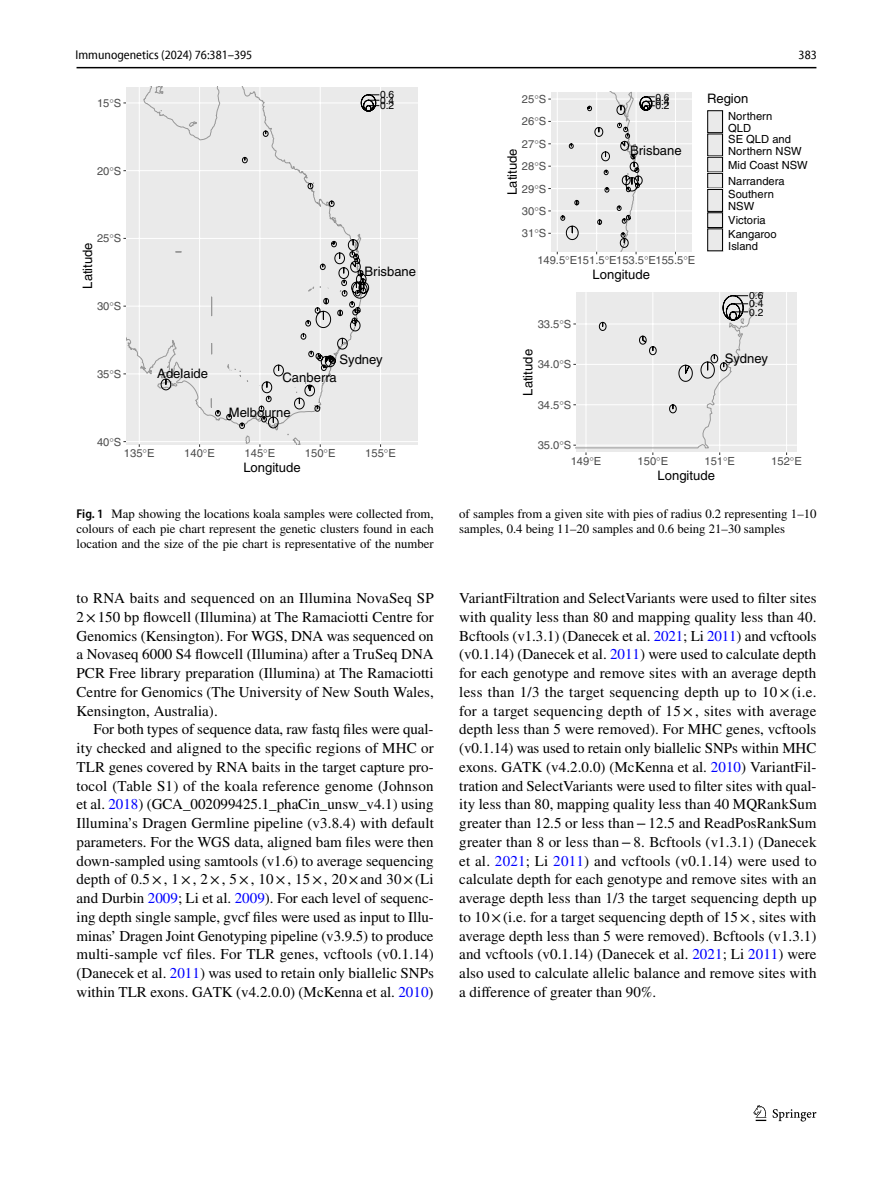
<style>
.page{position:relative;width:893px;height:1187px;background:#fff}
.page>*{position:absolute;margin:0;border:0;box-sizing:border-box;transform-origin:0 0}
.t1{font:15px/18.8px "STIX";letter-spacing:.005em;color:#000;text-align:justify}
.t2{font:13.05px "Helvetica";color:#000}
.t3{font:12.75px/15px "STIX";color:#000;text-align:justify}
.t4{font:semi-condensed 12.75px "Myriad Pro Unic";color:#000}
.t5{font:11.25px "Helvetica";color:#4d4d4d}
.t6{font:11.25px/11.7px "Helvetica";color:#000}
.t7{font:10.2px "Helvetica";color:#000}
.s1{font-family:"Myriad Pro";font-weight:600;font-stretch:semi-condensed}
.s2{color:#00f}
</style>
<div class="page">
<hr style="left:77px;top:67px;width:739px;height:1px;background:#000">
<svg style="left:753px;top:1105px;width:13px;height:15px"></svg>
<svg style="left:773px;top:1109px;width:43px;height:12px"></svg>
<div style="left:365px;top:87px;width:53px;height:357px;background:#eaeaea"></div>
<svg style="left:126px;top:87px;width:239px;height:357px;background:#e9e9e9"></svg>
<svg style="left:160px;top:94px;width:217px;height:335px;background:#e3e3e3"></svg>
<svg style="left:368px;top:94px;width:11px;height:12px"></svg>
<div style="left:707px;top:110px;width:16px;height:23px;background:#eaeaea"></div>
<div style="left:707px;top:110px;width:16px;height:23px;border:1px solid #000"></div>
<div style="left:707px;top:133px;width:16px;height:23px;background:#eaeaea"></div>
<div style="left:707px;top:133px;width:16px;height:23px;border:1px solid #000"></div>
<div style="left:707px;top:156px;width:16px;height:17px;background:#eaeaea"></div>
<div style="left:707px;top:157px;width:16px;height:15px;border:1px solid #000"></div>
<div style="left:707px;top:173px;width:16px;height:16px;background:#eaeaea"></div>
<div style="left:707px;top:173px;width:16px;height:16px;border:1px solid #000"></div>
<div style="left:707px;top:189px;width:16px;height:23px;background:#eaeaea"></div>
<div style="left:707px;top:189px;width:16px;height:23px;border:1px solid #000"></div>
<div style="left:707px;top:212px;width:16px;height:16px;background:#eaeaea"></div>
<div style="left:707px;top:212px;width:16px;height:16px;border:1px solid #000"></div>
<div style="left:707px;top:228px;width:16px;height:23px;background:#eaeaea"></div>
<div style="left:707px;top:228px;width:16px;height:23px;border:1px solid #000"></div>
<svg style="left:199px;top:444px;width:8px;height:3px"></svg>
<svg style="left:259px;top:444px;width:8px;height:3px"></svg>
<svg style="left:380px;top:444px;width:8px;height:3px"></svg>
<svg style="left:548px;top:92px;width:144px;height:163px;background:#e3e3e3"></svg>
<svg style="left:573px;top:292px;width:224px;height:163px;background:#e7e7e7"></svg>
<p class="t4" style="left:76px;top:50px;width:178px">Immunogenetics (2024) 76:381–395</p>
<p class="t4" style="left:799px;top:50px;width:20px">383</p>
<p class="t5" style="left:97px;top:96px;width:26px">15 S</p>
<p class="t5" style="left:97px;top:164px;width:26px">20 S</p>
<p class="t5" style="left:97px;top:232px;width:26px">25 S</p>
<p class="t2" style="left:80px;top:289px;width:48px;rotate:-90deg">Latitude</p>
<p class="t5" style="left:97px;top:299px;width:26px">30 S</p>
<p class="t5" style="left:97px;top:367px;width:26px">35 S</p>
<p class="t5" style="left:97px;top:435px;width:26px">40 S</p>
<p class="t7" style="left:380px;top:89px;width:16px">0.6</p>
<p class="t7" style="left:380px;top:94px;width:16px">0.4</p>
<p class="t7" style="left:380px;top:100px;width:16px">0.2</p>
<p class="t2" style="left:364px;top:264px;width:53px">Brisbane</p>
<p class="t2" style="left:157px;top:365px;width:52px">Adelaide</p>
<p class="t2" style="left:339px;top:352px;width:45px">Sydney</p>
<p class="t2" style="left:283px;top:370px;width:56px">Canberra</p>
<p class="t2" style="left:229px;top:404px;width:63px">Melbourne</p>
<p class="t5" style="left:124px;top:446px;width:32px">135 E</p>
<p class="t5" style="left:184px;top:446px;width:32px">140 E</p>
<p class="t5" style="left:245px;top:446px;width:32px">145 E</p>
<p class="t5" style="left:305px;top:446px;width:32px">150 E</p>
<p class="t5" style="left:365px;top:446px;width:32px">155 E</p>
<p class="t2" style="left:243px;top:460px;width:59px">Longitude</p>
<p class="t5" style="left:522px;top:93px;width:26px">25 S</p>
<p class="t5" style="left:522px;top:115px;width:26px">26 S</p>
<p class="t5" style="left:522px;top:137px;width:26px">27 S</p>
<p class="t2" style="left:505px;top:195px;width:48px;rotate:-90deg">Latitude</p>
<p class="t5" style="left:522px;top:160px;width:26px">28 S</p>
<p class="t5" style="left:522px;top:182px;width:26px">29 S</p>
<p class="t5" style="left:522px;top:204px;width:26px">30 S</p>
<p class="t5" style="left:522px;top:227px;width:26px">31 S</p>
<p class="t7" style="left:655px;top:91px;width:16px">0.6</p>
<p class="t7" style="left:655px;top:95px;width:16px">0.4</p>
<p class="t7" style="left:655px;top:100px;width:16px">0.2</p>
<p class="t2" style="left:630px;top:143px;width:53px">Brisbane</p>
<p class="t5" style="left:537px;top:254px;width:160px">149.5 E151.5 E153.5 E155.5 E</p>
<p class="t2" style="left:593px;top:267px;width:59px">Longitude</p>
<p class="t5" style="left:538px;top:317px;width:35px">33.5 S</p>
<p class="t2" style="left:520px;top:395px;width:48px;rotate:-90deg">Latitude</p>
<p class="t5" style="left:538px;top:358px;width:35px">34.0 S</p>
<p class="t5" style="left:538px;top:398px;width:35px">34.5 S</p>
<p class="t5" style="left:538px;top:438px;width:35px">35.0 S</p>
<p class="t2" style="left:707px;top:91px;width:43px">Region</p>
<p class="t6" style="left:728px;top:110px;width:75px">Northern<br>QLD<br>SE QLD and<br>Northern NSW</p>
<p class="t6" style="left:728px;top:157px;width:81px;line-height:16px">Mid Coast NSW<br>Narrandera</p>
<p class="t6" style="left:728px;top:188px;width:47px;line-height:12.1px">Southern<br>NSW</p>
<p class="t6" style="left:728px;top:213px;width:50px;line-height:13.6px">Victoria<br>Kangaroo</p>
<p class="t6" style="left:728px;top:240px;width:31px">Island</p>
<p class="t7" style="left:749px;top:290px;width:16px">0.6</p>
<p class="t7" style="left:749px;top:298px;width:16px">0.4</p>
<p class="t7" style="left:749px;top:306px;width:16px">0.2</p>
<p class="t2" style="left:725px;top:350px;width:45px">Sydney</p>
<p class="t5" style="left:571px;top:454px;width:32px">149 E</p>
<p class="t5" style="left:638px;top:454px;width:32px">150 E</p>
<p class="t5" style="left:704px;top:454px;width:32px">151 E</p>
<p class="t5" style="left:771px;top:454px;width:32px">152 E</p>
<p class="t2" style="left:658px;top:468px;width:59px">Longitude</p>
<p class="t3" style="left:77px;top:507px;width:359px"><span class="s1">Fig. 1</span> Map showing the locations koala samples were collected from, colours of each pie chart represent the genetic clusters found in each location and the size of the pie chart is representative of the number</p>
<p class="t3" style="left:459px;top:507px;width:359px">of samples from a given site with pies of radius 0.2 representing 1–10 samples, 0.4 being 11–20 samples and 0.6 being 21–30 samples</p>
<p class="t1" style="left:77px;top:589px;width:359px">to RNA baits and sequenced on an Illumina NovaSeq SP 2×150 bp flowcell (Illumina) at The Ramaciotti Centre for Genomics (Kensington). For WGS, DNA was sequenced on a Novaseq 6000 S4 flowcell (Illumina) after a TruSeq DNA PCR Free library preparation (Illumina) at The Ramaciotti Centre for Genomics (The University of New South Wales, Kensington, Australia).</p>
<p class="t1" style="left:77px;top:721px;width:359px;text-indent:17px">For both types of sequence data, raw fastq files were qual&shy;ity checked and aligned to the specific regions of MHC or TLR genes covered by RNA baits in the target capture pro&shy;tocol (Table S1) of the koala reference genome (Johnson et al. <span class="s2">2018</span>) (GCA_002099425.1_phaCin_unsw_v4.1) using Illumina’s Dragen Germline pipeline (v3.8.4) with default parameters. For the WGS data, aligned bam files were then down-sampled using samtools (v1.6) to average sequencing depth of 0.5×, 1×, 2×, 5×, 10×, 15×, 20×and 30×(Li and Durbin <span class="s2">2009</span>; Li et al. <span class="s2">2009</span>). For each level of sequenc&shy;ing depth single sample, gvcf files were used as input to Illu&shy;minas’ Dragen Joint Genotyping pipeline (v3.9.5) to produce multi-sample vcf files. For TLR genes, vcftools (v0.1.14) (Danecek et al. <span class="s2">2011</span>) was used to retain only biallelic SNPs within TLR exons. GATK (v4.2.0.0) (McKenna et al. <span class="s2">2010</span>)</p>
<p class="t1" style="left:459px;top:589px;width:359px">VariantFiltration and SelectVariants were used to filter sites with quality less than 80 and mapping quality less than 40.<br>Bcftools (v1.3.1) (Danecek et al. <span class="s2">2021</span>; Li <span class="s2">2011</span>) and vcftools (v0.1.14) (Danecek et al. <span class="s2">2011</span>) were used to calculate depth for each genotype and remove sites with an average depth less than 1/3 the target sequencing depth up to 10 × (i.e. for a target sequencing depth of 15×, sites with average depth less than 5 were removed). For MHC genes, vcftools (v0.1.14) was used to retain only biallelic SNPs within MHC exons. GATK (v4.2.0.0) (McKenna et al. <span class="s2">2010</span>) VariantFil&shy;tration and SelectVariants were used to filter sites with qual&shy;ity less than 80, mapping quality less than 40 MQRankSum greater than 12.5 or less than−12.5 and ReadPosRankSum greater than 8 or less than−8. Bcftools (v1.3.1) (Danecek et al. <span class="s2">2021</span>; Li <span class="s2">2011</span>) and vcftools (v0.1.14) were used to calculate depth for each genotype and remove sites with an average depth less than 1/3 the target sequencing depth up to 10×(i.e. for a target sequencing depth of 15×, sites with average depth less than 5 were removed). Bcftools (v1.3.1) and vcftools (v0.1.14) (Danecek et al. <span class="s2">2021</span>; Li <span class="s2">2011</span>) were also used to calculate allelic balance and remove sites with a difference of greater than 90%.</p>
</div>
